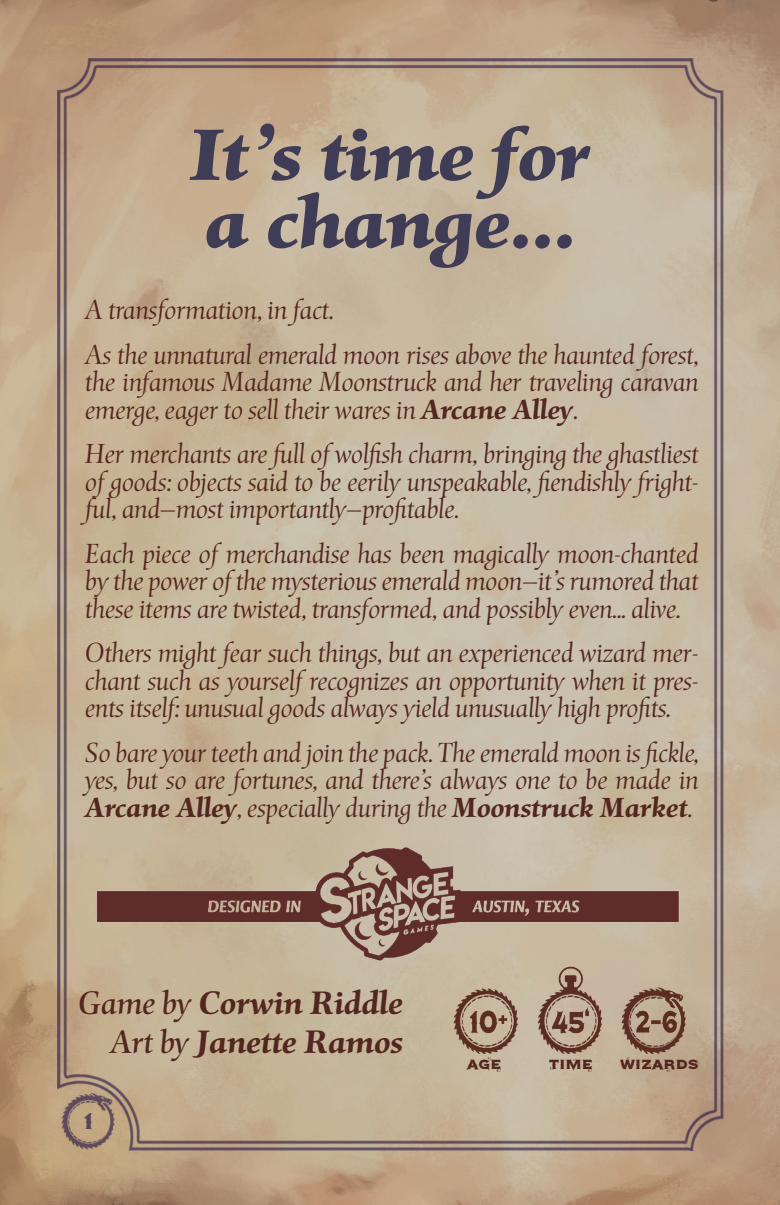
<style>
.page{position:relative;width:780px;height:1205px;background:#fff}
.page>*{position:absolute;margin:0;border:0;box-sizing:border-box;transform-origin:0 0}
.t1{font:72.5px "Mentor Black Italic Os F";color:#3f3d56}
.t2{font:32.5px "Agreloy";color:#57455c;scale:.9 1}
.t3{font:italic 700 32.25px/38.8px "Mentor";color:#532720;text-align:right}
.t4{font:italic 300 27.5px/27.5px "Mentor Std";color:#532720;text-align:justify}
.t5{font:19px "Agreloy";color:#532720}
.s1{font-weight:700}
.s2{font-weight:400}
</style>
<div class="page">
<img style="left:0;top:0;width:780px;height:1205px">
<img style="left:435px;top:962px;width:269px;height:92px">
<img style="left:92px;top:844px;width:590px;height:116px">
<p class="t1" style="left:191px;top:107px;width:402px">It’s time for</p>
<p class="t1" style="left:205px;top:175px;width:373px">a change...</p>
<p class="t4" style="left:85px;top:296px;width:250px">A transformation, in fact.</p>
<p class="t4" style="left:85px;top:340px;width:615px">As the unnatural emerald moon rises above the haunted forest, the infamous Madame Moonstruck and her traveling caravan emerge, eager to sell their wares in <span class="s1">Arcane Alley</span>.</p>
<p class="t4" style="left:85px;top:440px;width:615px">Her merchants are full of wolfish charm, bringing the ghastliest of goods: objects said to be eerily unspeakable, fiendishly fright&shy;ful, and—most importantly—profitable.</p>
<p class="t4" style="left:85px;top:539px;width:615px">Each piece of merchandise has been magically moon-chanted by the power of the mysterious emerald moon—it’s rumored that these items are twisted, transformed, and possibly even... alive.</p>
<p class="t4" style="left:85px;top:639px;width:615px">Others might fear such things, but an experienced wizard mer&shy;chant such as yourself recognizes an opportunity when it pres&shy;ents itself: unusual goods always yield unusually high profits.</p>
<p class="t4" style="left:85px;top:738px;width:615px">So bare your teeth and join the pack. The emerald moon is fickle, yes, but so are fortunes, and there’s always one to be made in <span class="s1">Arcane Alley</span>, especially during the <span class="s1">Moonstruck Market</span>.</p>
<p class="t3" style="left:79px;top:982px;width:326px"><span class="s2">Game by</span> Corwin Riddle<br><span class="s2">Art by</span> Janette Ramos</p>
<p class="t2" style="left:84px;top:1105px;width:12px">1</p>
<p class="t5" style="left:467px;top:1054px;width:36px">AGE</p>
<p class="t5" style="left:548px;top:1054px;width:45px">TIME</p>
<p class="t5" style="left:619px;top:1054px;width:81px">WIZARDS</p>
</div>
